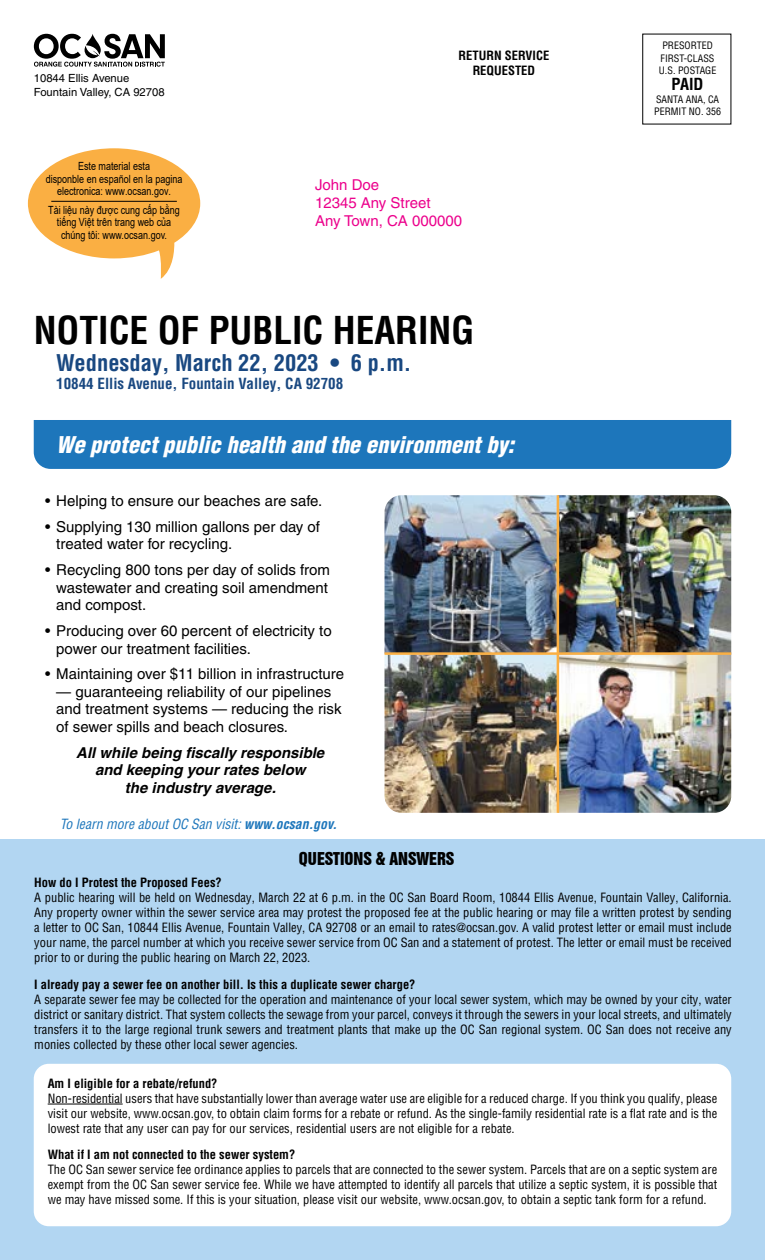
<style>
.page{position:relative;width:765px;height:1260px;background:#fff}
.page>*{position:absolute;margin:0;border:0;box-sizing:border-box;transform-origin:0 0}
.t1{font:700 condensed 37.5px "Helvetica LT Pro";color:#000}
.t2{font:italic 900 condensed 22.5px "Helvetica LT Pro";color:#fff}
.t3{font:700 condensed 22.5px "Helvetica LT Pro";color:#194881}
.t4{font:16.25px "Swiss 921 BT Regular A";color:#000}
.t5{font:700 condensed 16.25px "Helvetica LT Pro";color:#000}
.t6{font:15px/17.5px "Helvetica LT Pro";color:#000}
.t7{font:italic 700 15px/17.5px "Helvetica LT Pro";color:#000;text-align:center}
.t8{font:700 condensed 15px "Helvetica LT Pro";color:#194881}
.t9{font:15px/18px "Helvetica LT Pro";color:#ec008c}
.t10{font:italic condensed 13.75px "Helvetica LT Pro";color:#1d76bb}
.t11{font:condensed 12.5px/15px "Helvetica LT Pro";color:#000;text-align:justify}
.t12{font:700 condensed 12.5px/15px "Helvetica LT Pro";color:#000;text-align:center}
.t13{font:11.25px/12.5px "Arial";color:#000;text-align:center;scale:.8 1}
.t14{font:11.25px/13.5px "Helvetica LT Pro";color:#000}
.t15{font:condensed 10px/12.5px "Helvetica LT Pro";color:#000;text-align:center}
.s1{font-weight:700}
</style>
<div class="page">
<div style="left:0;top:840px;width:765px;height:420px;background:#b2d6f2"></div>
<div style="left:34px;top:420px;width:697px;height:49px;background:#1d76bb"></div>
<img style="left:385px;top:495px;width:346px;height:318px">
<hr style="left:385px;top:652px;width:346px;height:3px;background:#faaf43">
<hr style="left:557px;top:495px;width:2px;height:318px;background:#faaf43">
<svg style="left:28px;top:148px;width:172px;height:131px"></svg>
<hr style="left:51px;top:201px;width:126px;height:1px;background:#000">
<div style="left:34px;top:1064px;width:697px;height:162px;background:#fff;border-radius:15px"></div>
<hr style="left:48px;top:1104px;width:75px;height:1px;background:#000">
<svg style="left:34px;top:34px;width:131px;height:33px"></svg>
<p class="t14" style="left:34px;top:72px;width:132px">10844 Ellis Avenue<br>Fountain Valley, CA 92708</p>
<p class="t13" style="left:46px;top:160px;width:172px">Este material esta<br>disponble en español en la pagina electronica: www.ocsan.gov.</p>
<p class="t13" style="left:48px;top:203px;width:166px">Tài liệu này được cung cấp bằng tiếng Việt trên trang web của chúng tôi: www.ocsan.gov.</p>
<p class="t12" style="left:459px;top:48px;width:92px">RETURN SERVICE<br>REQUESTED</p>
<p class="t9" style="left:315px;top:176px;width:149px">John Doe<br>12345 Any Street<br>Any Town, CA 000000</p>
<h1 class="t1" style="left:34px;top:305px;width:442px">NOTICE OF PUBLIC HEARING</h1>
<h2 class="t3" style="left:56px;top:348px;width:357px">Wednesday, March 22, 2023 • 6 p.m.</h2>
<p class="t8" style="left:56px;top:373px;width:289px">10844 Ellis Avenue, Fountain Valley, CA 92708</p>
<h2 class="t2" style="left:56px;top:429px;width:459px">We protect public health and the environment by:</h2>
<p class="t15" style="left:659px;top:39px;width:59px">PRESORTED<br>FIRST-CLASS<br>U.S. POSTAGE</p>
<h3 class="t5" style="left:672px;top:74px;width:33px">PAID</h3>
<p class="t15" style="left:654px;top:93px;width:68px;text-align:left">SANTA ANA, CA<br>PERMIT NO. 356</p>
<p class="t6" style="left:45px;top:492px;width:279px">• Helping to ensure our beaches are safe.</p>
<p class="t6" style="left:56px;top:518px;width:265px;text-indent:-11px">• Supplying 130 million gallons per day of treated water for recycling.</p>
<p class="t6" style="left:56px;top:561px;width:275px;text-indent:-11px">• Recycling 800 tons per day of solids from wastewater and creating soil amendment and compost.</p>
<p class="t6" style="left:56px;top:622px;width:277px;text-indent:-11px">• Producing over 60 percent of electricity to power our treatment facilities.</p>
<p class="t6" style="left:45px;top:665px;width:301px">• Maintaining over $11 billion in infrastructure</p>
<p class="t6" style="left:56px;top:683px;width:287px">— guaranteeing reliability of our pipelines and treatment systems — reducing the risk of sewer spills and beach closures.</p>
<p class="t7" style="left:76px;top:744px;width:250px">All while being fiscally responsible and keeping your rates below<br>the industry average.</p>
<p class="t10" style="left:60px;top:815px;width:279px">To learn more about OC San visit: <span class="s1">www.ocsan.gov.</span></p>
<h3 class="t4" style="left:299px;top:848px;width:157px">QUESTIONS &amp; ANSWERS</h3>
<p class="t12" style="left:34px;top:875px;width:189px">How do I Protest the Proposed Fees?</p>
<p class="t11" style="left:34px;top:890px;width:699px">A public hearing will be held on Wednesday, March 22 at 6 p.m. in the OC San Board Room, 10844 Ellis Avenue, Fountain Valley, California.<br>Any property owner within the sewer service area may protest the proposed fee at the public hearing or may file a written protest by sending a letter to OC San, 10844 Ellis Avenue, Fountain Valley, CA 92708 or an email to rates@ocsan.gov. A valid protest letter or email must include your name, the parcel number at which you receive sewer service from OC San and a statement of protest. The letter or email must be received prior to or during the public hearing on March 22, 2023.</p>
<p class="t12" style="left:34px;top:976px;width:383px">I already pay a sewer fee on another bill. Is this a duplicate sewer charge?</p>
<p class="t11" style="left:34px;top:991px;width:699px">A separate sewer fee may be collected for the operation and maintenance of your local sewer system, which may be owned by your city, water district or sanitary district. That system collects the sewage from your parcel, conveys it through the sewers in your local streets, and ultimately transfers it to the large regional trunk sewers and treatment plants that make up the OC San regional system. OC San does not receive any monies collected by these other local sewer agencies.</p>
<p class="t12" style="left:48px;top:1075px;width:171px">Am I eligible for a rebate/refund?</p>
<p class="t11" style="left:48px;top:1091px;width:671px">Non-residential users that have substantially lower than average water use are eligible for a reduced charge. If you think you qualify, please visit our website, www.ocsan.gov, to obtain claim forms for a rebate or refund. As the single-family residential rate is a flat rate and is the lowest rate that any user can pay for our services, residential users are not eligible for a rebate.</p>
<p class="t12" style="left:48px;top:1147px;width:249px">What if I am not connected to the sewer system?</p>
<p class="t11" style="left:48px;top:1162px;width:671px">The OC San sewer service fee ordinance applies to parcels that are connected to the sewer system. Parcels that are on a septic system are exempt from the OC San sewer service fee. While we have attempted to identify all parcels that utilize a septic system, it is possible that we may have missed some. If this is your situation, please visit our website, www.ocsan.gov, to obtain a septic tank form for a refund.</p>
</div>
